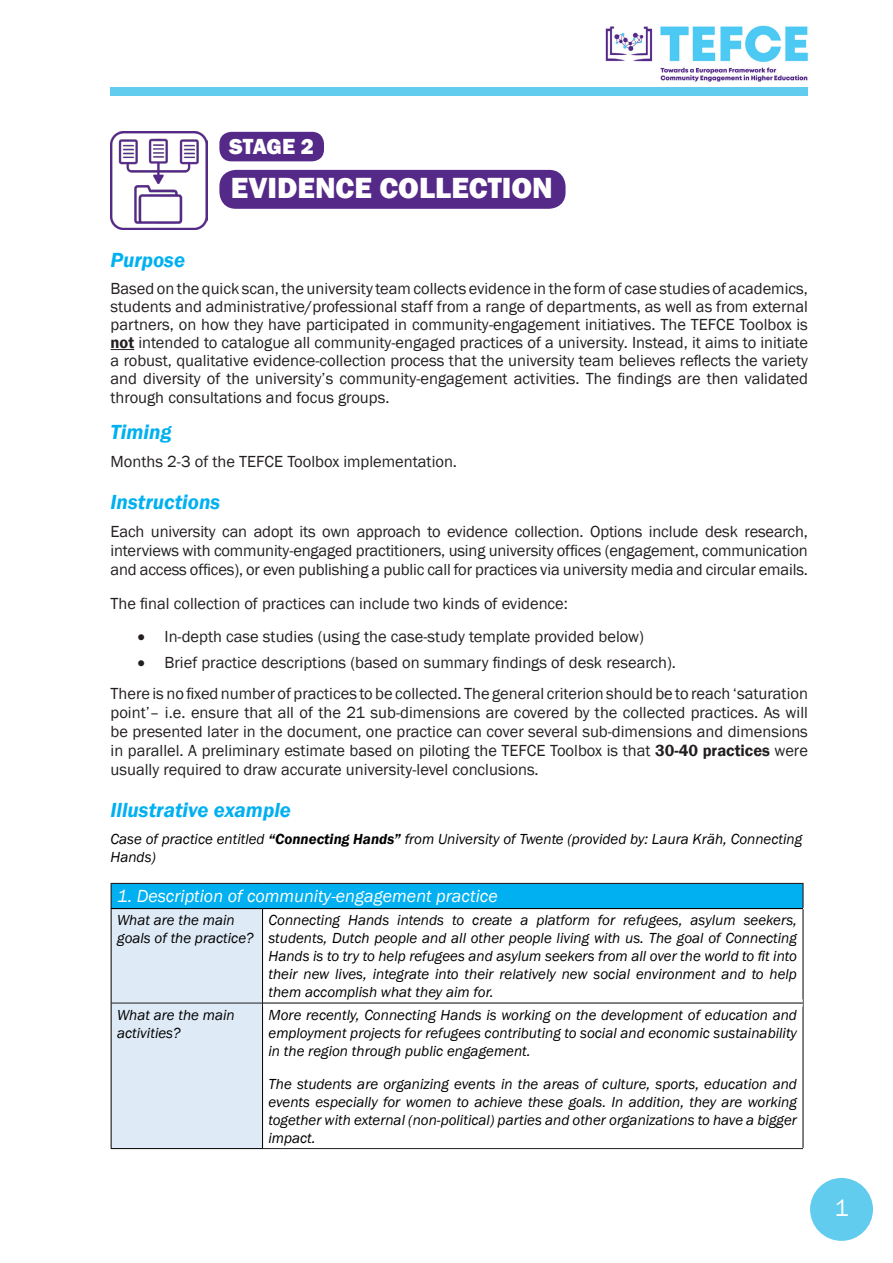
<style>
.page{position:relative;width:893px;height:1263px;background:#fff}
.page>*{position:absolute;margin:0;border:0;box-sizing:border-box;transform-origin:0 0}
.t1{font:800 30px "Franklin Gothic";color:#fff}
.t2{font:24px "Franklin Gothic";color:#fff}
.t3{font:800 22.5px "Franklin Gothic";letter-spacing:-.01em;color:#fff}
.Heading_2{font:italic 600 21px "Franklin Gothic";color:#00b0f0}
.t4{font:italic 18px "Franklin Gothic";color:#fff}
.t5{font:16.5px/18.1px "Franklin Gothic";color:#231f20;text-align:justify}
.Body{font:italic 15px/18px "Franklin Gothic";color:#000}
.s1{font-weight:600}
</style>
<div class="page">
<div style="left:111px;top:87px;width:697px;height:8px;background:#61cced"></div>
<div style="left:810px;top:1178px;width:63px;height:63px;background:#61cced;border-radius:50%"></div>
<img style="left:605px;top:25px;width:203px;height:57px">
<svg style="left:111px;top:349px;width:23px;height:1px"></svg>
<div style="left:111px;top:883px;width:692px;height:25px;background:#00b0f0"></div>
<hr style="left:111px;top:1148px;width:152px;height:1px;background:#000">
<hr style="left:263px;top:1148px;width:540px;height:1px;background:#231f20">
<hr style="left:803px;top:909px;width:1px;height:94px;background:#000">
<hr style="left:803px;top:1003px;width:1px;height:145px;background:#000">
<svg style="left:263px;top:999px;width:540px;height:8px"></svg>
<hr style="left:111px;top:883px;width:152px;height:1px;background:#231f20">
<svg style="left:111px;top:884px;width:152px;height:264px;background:#c6e1f2"></svg>
<hr style="left:263px;top:883px;width:541px;height:1px;background:#231f20">
<hr style="left:802px;top:884px;width:2px;height:24px;background:#231f20">
<hr style="left:111px;top:908px;width:152px;height:1px;background:#000">
<hr style="left:263px;top:908px;width:540px;height:1px;background:#000">
<img style="left:111px;top:132px;width:97px;height:97px">
<hr style="left:263px;top:1003px;width:540px;height:1px;background:#000">
<div style="left:219px;top:132px;width:105px;height:29px;background:#552988;border-radius:12px"></div>
<div style="left:219px;top:170px;width:347px;height:39px;background:#552988;border-radius:16px"></div>
<p class="t3" style="left:229px;top:131px;width:86px">STAGE 2</p>
<p class="t1" style="left:231px;top:168px;width:323px">EVIDENCE COLLECTION</p>
<p class="Heading_2" style="left:111px;top:247px;width:76px">Purpose</p>
<p class="t5" style="left:111px;top:280px;width:699px">Based on the quick scan, the university team collects evidence in the form of case studies of academics, students and administrative/professional staff from a range of departments, as well as from external partners, on how they have participated in community-engagement initiatives. The TEFCE Toolbox is <span class="s1">not</span> intended to catalogue all community-engaged practices of a university. Instead, it aims to initiate a robust, qualitative evidence-collection process that the university team believes reflects the variety and diversity of the university’s community-engagement activities. The findings are then validated through consultations and focus groups.</p>
<p class="Heading_2" style="left:111px;top:419px;width:62px">Timing</p>
<p class="t5" style="left:111px;top:453px;width:348px">Months 2-3 of the TEFCE Toolbox implementation.</p>
<p class="Heading_2" style="left:111px;top:489px;width:111px">Instructions</p>
<p class="t5" style="left:111px;top:523px;width:699px;line-height:18.9px">Each university can adopt its own approach to evidence collection. Options include desk research, interviews with community-engaged practitioners, using university offices (engagement, communication and access offices), or even publishing a public call for practices via university media and circular emails.</p>
<p class="t5" style="left:111px;top:595px;width:459px">The final collection of practices can include two kinds of evidence:</p>
<p class="t5" style="left:138px;top:628px;width:508px">• In-depth case studies (using the case-study template provided below)</p>
<p class="t5" style="left:138px;top:653px;width:540px">• Brief practice descriptions (based on summary findings of desk research).</p>
<p class="t5" style="left:111px;top:684px;width:699px;line-height:19px">There is no fixed number of practices to be collected. The general criterion should be to reach ‘saturation point’– i.e. ensure that all of the 21 sub-dimensions are covered by the collected practices. As will be presented later in the document, one practice can cover several sub-dimensions and dimensions in parallel. A preliminary estimate based on piloting the TEFCE Toolbox is that <span class="s1">30-40 practices</span> were usually required to draw accurate university-level conclusions.</p>
<p class="Heading_2" style="left:111px;top:796px;width:182px">Illustrative example</p>
<p class="Body" style="left:111px;top:830px;width:693px">Case of practice entitled <span class="s1">“Connecting Hands”</span> from University of Twente (provided by: Laura Kräh, Connecting<br>Hands)</p>
<p class="t4" style="left:117px;top:885px;width:382px">1. Description of community-engagement practice</p>
<p class="Body" style="left:117px;top:911px;width:138px">What are the main goals of the practice?</p>
<p class="Body" style="left:269px;top:911px;width:530px;text-align:justify">Connecting Hands intends to create a platform for refugees, asylum seekers, students, Dutch people and all other people living with us. The goal of Connecting Hands is to try to help refugees and asylum seekers from all over the world to fit into their new lives, integrate into their relatively new social environment and to help them accomplish what they aim for.</p>
<p class="Body" style="left:117px;top:1006px;width:119px">What are the main activities?</p>
<p class="Body" style="left:269px;top:1006px;width:530px;text-align:justify">More recently, Connecting Hands is working on the development of education and employment projects for refugees contributing to social and economic sustainability in the region through public engagement.</p>
<p class="Body" style="left:269px;top:1075px;width:530px;text-align:justify">The students are organizing events in the areas of culture, sports, education and events especially for women to achieve these goals. In addition, they are working together with external (non-political) parties and other organizations to have a bigger impact.</p>
<h2 class="t2" style="left:834px;top:1193px;width:16px">1</h2>
</div>
